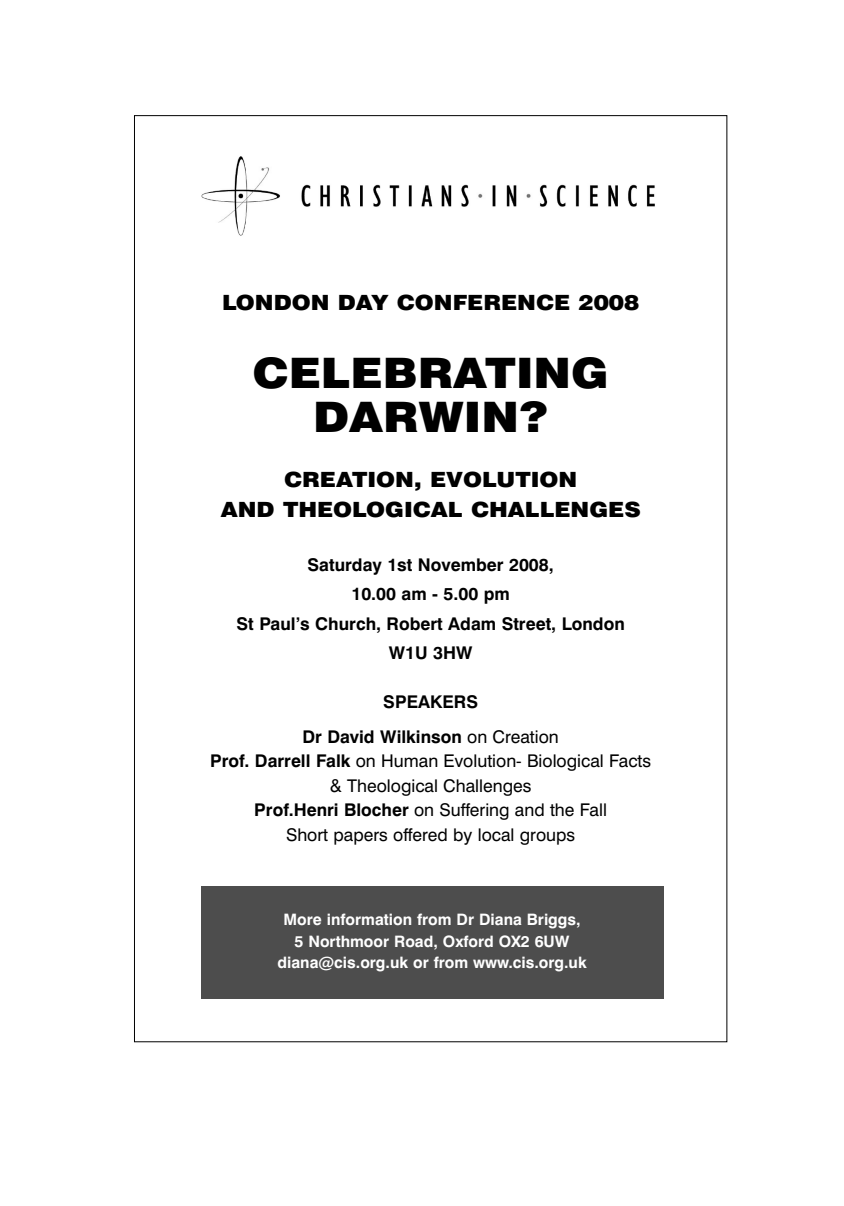
<style>
.page{position:relative;width:844px;height:1206px;background:#fff}
.page>*{position:absolute;margin:0;border:0;box-sizing:border-box;transform-origin:0 0}
.t1{font:900 42px/43.8px "Swiss 721 BT";color:#000;text-align:center;scale:1.1 1}
.t2{font:900 21px/30.1px "Swiss 721 BT";color:#000;text-align:center;scale:1.1 1}
.t3{font:17.5px/24.5px "Swiss 721 BT";color:#000;text-align:center}
.t4{font:700 17.5px/29.4px "Swiss 721 BT";color:#000;text-align:center}
.t5{font:700 15.75px/21.7px "Swiss 721 BT";color:#fff;text-align:center}
.s1{font-weight:400}
.s2{font-weight:700}
</style>
<div class="page">
<img style="left:201px;top:156px;width:454px;height:80px">
<div style="left:201px;top:886px;width:462px;height:112px;background:#4d4d4d"></div>
<p class="t2" style="left:222px;top:290px;width:381px">LONDON DAY CONFERENCE 2008</p>
<h1 class="t1" style="left:252px;top:356px;width:325px">CELEBRATING<br>DARWIN?</h1>
<p class="t2" style="left:221px;top:466px;width:383px">CREATION, EVOLUTION<br>AND THEOLOGICAL CHALLENGES</p>
<p class="t4" style="left:236px;top:551px;width:389px">Saturday 1st November 2008,<br>10.00 am - 5.00 pm<br>St Paul’s Church, Robert Adam Street, London<br>W1U 3HW</p>
<p class="t4" style="left:302px;top:686px;width:258px;line-height:34.5px">SPEAKERS<br>Dr David Wilkinson <span class="s1">on Creation</span></p>
<p class="t3" style="left:210px;top:750px;width:442px"><span class="s2">Prof. Darrell Falk</span> on Human Evolution- Biological Facts &amp; Theological Challenges<br><span class="s2">Prof.Henri Blocher</span> on Suffering and the Fall<br>Short papers offered by local groups</p>
<p class="t5" style="left:277px;top:910px;width:311px">More information from Dr Diana Briggs,<br>5 Northmoor Road, Oxford OX2 6UW diana@cis.org.uk or from www.cis.org.uk</p>
</div>
